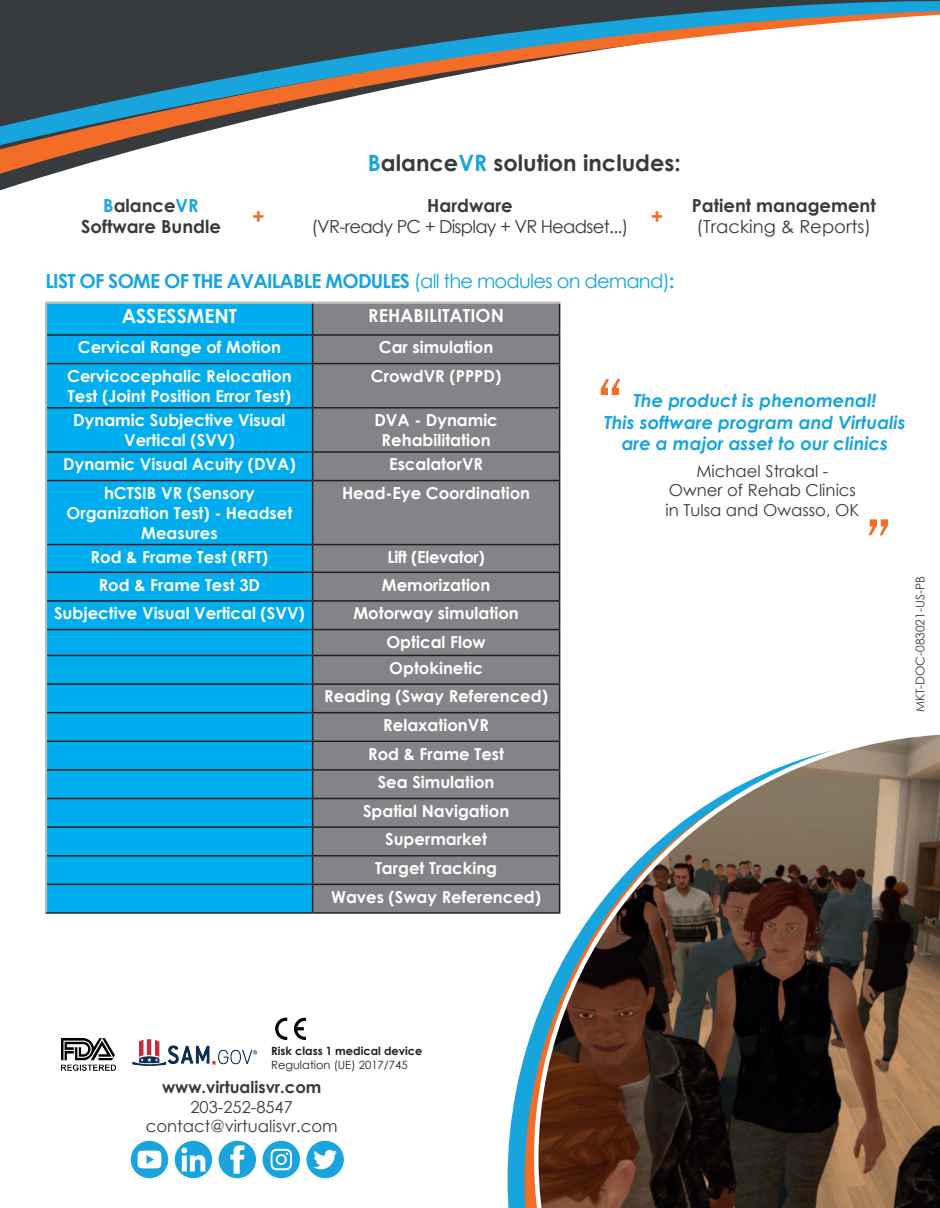
<style>
.page{position:relative;width:940px;height:1208px;background:#fff}
.page>*{position:absolute;margin:0;border:0;box-sizing:border-box;transform-origin:0 0}
.t1{font:75px "Franklin Gothic";color:#f36c28}
.t2{font:700 22.5px "Century Gothic";color:#373b3e}
.t3{font:700 21px "Century Gothic";color:#f36c28}
.t4{font:700 19.5px "Century Gothic";letter-spacing:-.04em;color:#18a5de}
.t5{font:700 19.5px "Century Gothic";color:#fff}
.t6{font:italic 700 18px/21.6px "Century Gothic";color:#18a5de;text-align:center}
.t7{font:700 18px/21.6px "Century Gothic";color:#373b3e;text-align:center}
.t8{font:18px "Century Gothic";letter-spacing:-.04em;color:#373b3e}
.t9{font:18px "Century Gothic";color:#373b3e}
.t10{font:700 18px "Century Gothic";color:#fff}
.t11{font:700 16.5px/28.7px "Century Gothic";color:#fff;text-align:center}
.t12{font:16.5px/19.8px "Century Gothic";color:#373b3f;text-align:center}
.t13{font:16.5px/18.3px "Century Gothic";color:#373b3e;text-align:center}
.t14{font:700 16.5px "Century Gothic";color:#373b3e}
.t15{font:700 16.5px "Century Gothic";letter-spacing:-.02em;color:#fff}
.t16{font:12px "Century Gothic";color:#373b3e}
.t17{font:700 11.4px "Century Gothic";color:#231f20}
.t18{font:11.4px "Century Gothic";color:#231f20}
.s1{color:#18a5de}
.s2{font-weight:400}
</style>
<div class="page">
<svg style="left:0;top:149px;width:139px;height:29px"></svg>
<svg style="left:0;top:0;width:940px;height:149px"></svg>
<div style="left:47px;top:304px;width:265px;height:608px;background:#00aeef"></div>
<div style="left:313px;top:304px;width:246px;height:608px;background:#828487"></div>
<hr style="left:312px;top:303px;width:1px;height:31px;background:#231f20">
<hr style="left:559px;top:303px;width:1px;height:31px;background:#231f20">
<hr style="left:47px;top:334px;width:266px;height:2px;background:#231f20">
<hr style="left:313px;top:334px;width:247px;height:2px;background:#231f20">
<svg style="left:312px;top:336px;width:1px;height:27px"></svg>
<svg style="left:559px;top:336px;width:1px;height:27px"></svg>
<hr style="left:47px;top:363px;width:266px;height:1px;background:#231f20">
<hr style="left:313px;top:363px;width:247px;height:1px;background:#231f20">
<hr style="left:312px;top:364px;width:1px;height:43px;background:#231f20">
<hr style="left:559px;top:364px;width:1px;height:43px;background:#231f20">
<hr style="left:47px;top:407px;width:266px;height:1px;background:#231f20">
<hr style="left:313px;top:407px;width:247px;height:1px;background:#231f20">
<hr style="left:312px;top:408px;width:1px;height:43px;background:#231f20">
<hr style="left:559px;top:408px;width:1px;height:43px;background:#231f20">
<hr style="left:47px;top:451px;width:266px;height:2px;background:#231f20">
<hr style="left:313px;top:451px;width:247px;height:2px;background:#231f20">
<svg style="left:312px;top:453px;width:1px;height:27px"></svg>
<svg style="left:559px;top:453px;width:1px;height:27px"></svg>
<hr style="left:47px;top:480px;width:266px;height:1px;background:#231f20">
<hr style="left:313px;top:480px;width:247px;height:1px;background:#231f20">
<hr style="left:312px;top:481px;width:1px;height:63px;background:#231f20">
<hr style="left:559px;top:481px;width:1px;height:63px;background:#231f20">
<hr style="left:47px;top:544px;width:266px;height:1px;background:#231f20">
<hr style="left:313px;top:544px;width:247px;height:1px;background:#231f20">
<hr style="left:47px;top:571px;width:266px;height:2px;background:#231f20">
<hr style="left:313px;top:571px;width:247px;height:2px;background:#231f20">
<hr style="left:47px;top:600px;width:266px;height:1px;background:#231f20">
<hr style="left:313px;top:600px;width:247px;height:1px;background:#231f20">
<hr style="left:47px;top:629px;width:266px;height:1px;background:#231f20">
<hr style="left:313px;top:629px;width:247px;height:1px;background:#231f20">
<hr style="left:47px;top:654px;width:266px;height:2px;background:#231f20">
<hr style="left:313px;top:654px;width:247px;height:2px;background:#231f20">
<hr style="left:47px;top:683px;width:266px;height:2px;background:#231f20">
<hr style="left:313px;top:683px;width:247px;height:2px;background:#231f20">
<hr style="left:47px;top:712px;width:266px;height:1px;background:#231f20">
<hr style="left:313px;top:712px;width:247px;height:1px;background:#231f20">
<hr style="left:47px;top:740px;width:266px;height:2px;background:#231f20">
<hr style="left:313px;top:740px;width:247px;height:2px;background:#231f20">
<hr style="left:47px;top:769px;width:266px;height:1px;background:#231f20">
<hr style="left:313px;top:769px;width:247px;height:1px;background:#231f20">
<hr style="left:47px;top:797px;width:266px;height:2px;background:#231f20">
<hr style="left:313px;top:797px;width:247px;height:2px;background:#231f20">
<hr style="left:47px;top:826px;width:266px;height:2px;background:#231f20">
<hr style="left:313px;top:826px;width:247px;height:2px;background:#231f20">
<hr style="left:47px;top:855px;width:266px;height:1px;background:#231f20">
<hr style="left:313px;top:855px;width:247px;height:1px;background:#231f20">
<hr style="left:47px;top:883px;width:266px;height:2px;background:#231f20">
<hr style="left:313px;top:883px;width:247px;height:2px;background:#231f20">
<svg style="left:312px;top:545px;width:1px;height:367px"></svg>
<svg style="left:559px;top:545px;width:1px;height:184px"></svg>
<hr style="left:46px;top:912px;width:267px;height:1px;background:#231f20">
<hr style="left:313px;top:912px;width:247px;height:1px;background:#231f20">
<hr style="left:46px;top:302px;width:267px;height:1px;background:#adb1b1">
<hr style="left:46px;top:303px;width:267px;height:1px;background:#adb1b1">
<hr style="left:45px;top:302px;width:1px;height:33px;background:#adb1b1">
<hr style="left:46px;top:303px;width:1px;height:32px;background:#adb1b1">
<hr style="left:313px;top:302px;width:247px;height:1px;background:#adb1b1">
<hr style="left:313px;top:303px;width:247px;height:1px;background:#adb1b1">
<svg style="left:45px;top:335px;width:2px;height:28px"></svg>
<hr style="left:45px;top:363px;width:1px;height:45px;background:#adb1b1">
<hr style="left:46px;top:363px;width:1px;height:45px;background:#adb1b1">
<hr style="left:45px;top:408px;width:1px;height:44px;background:#adb1b1">
<hr style="left:46px;top:408px;width:1px;height:44px;background:#adb1b1">
<svg style="left:45px;top:452px;width:2px;height:28px"></svg>
<hr style="left:45px;top:480px;width:1px;height:64px;background:#adb1b1">
<hr style="left:46px;top:480px;width:1px;height:64px;background:#adb1b1">
<svg style="left:45px;top:544px;width:2px;height:368px"></svg>
<svg style="left:507px;top:739px;width:27px;height:469px"></svg>
<svg style="left:524px;top:747px;width:10px;height:461px"></svg>
<svg style="left:534px;top:729px;width:406px;height:479px"></svg>
<img style="left:61px;top:1038px;width:55px;height:32px">
<img style="left:275px;top:1017px;width:32px;height:23px">
<img style="left:133px;top:1040px;width:123px;height:25px">
<svg style="left:262px;top:1140px;width:38px;height:38px"></svg>
<div style="left:219px;top:1140px;width:37px;height:38px;background:#1aa4de;border-radius:50%"></div>
<svg style="left:230px;top:1145px;width:14px;height:28px"></svg>
<svg style="left:175px;top:1140px;width:37px;height:38px"></svg>
<svg style="left:181px;top:1147px;width:24px;height:24px"></svg>
<div style="left:306px;top:1140px;width:38px;height:38px;background:#1aa4de;border-radius:50%"></div>
<svg style="left:313px;top:1149px;width:24px;height:20px"></svg>
<div style="left:131px;top:1140px;width:37px;height:38px;background:#1aa4de;border-radius:50%"></div>
<svg style="left:137px;top:1150px;width:24px;height:18px"></svg>
<h2 class="t2" style="left:368px;top:146px;width:314px"><span class="s1">B</span>alance<span class="s1">VR</span> solution includes:</h2>
<p class="t7" style="left:81px;top:193px;width:141px"><span class="s1">B</span>alance<span class="s1">VR<br></span>Software Bundle</p>
<p class="t7" style="left:427px;top:193px;width:87px">Hardware</p>
<p class="t3" style="left:252px;top:200px;width:14px">+</p>
<p class="t3" style="left:651px;top:200px;width:14px">+</p>
<p class="t8" style="left:311px;top:214px;width:319px">(VR-ready PC + Display + VR Headset...)</p>
<p class="t7" style="left:692px;top:193px;width:185px">Patient management</p>
<p class="t9" style="left:696px;top:214px;width:176px">(Tracking &amp; Reports)</p>
<p class="t4" style="left:46px;top:266px;width:630px">LIST OF SOME OF THE AVAILABLE MODULES <span class="s2">(all the modules on demand)</span>:</p>
<p class="t5" style="left:122px;top:301px;width:117px">ASSESSMENT</p>
<p class="t10" style="left:368px;top:302px;width:137px">REHABILITATION</p>
<p class="t11" style="left:78px;top:332px;width:204px">Cervical Range of Motion</p>
<p class="t11" style="left:379px;top:332px;width:116px">Car simulation</p>
<p class="t11" style="left:67px;top:365px;width:226px;line-height:19.8px;text-align:left">Cervicocephalic Relocation<br>Test (Joint Position Error Test)</p>
<p class="t11" style="left:371px;top:361px;width:132px">CrowdVR (PPPD)</p>
<p class="t11" style="left:73px;top:409px;width:214px;line-height:19.8px">Dynamic Subjective Visual<br>Vertical (SVV)</p>
<p class="t11" style="left:374px;top:409px;width:125px;line-height:19.8px">DVA - Dynamic<br>Rehabilitation</p>
<p class="t11" style="left:63px;top:449px;width:234px">Dynamic Visual Acuity (DVA)</p>
<p class="t11" style="left:389px;top:449px;width:96px">EscalatorVR</p>
<p class="t11" style="left:67px;top:482px;width:227px;line-height:19.8px">hCTSIB VR (Sensory<br>Organization Test) - Headset<br>Measures</p>
<p class="t11" style="left:342px;top:478px;width:190px">Head-Eye Coordination</p>
<p class="t11" style="left:91px;top:542px;width:179px">Rod &amp; Frame Test (RFT)</p>
<p class="t15" style="left:387px;top:544px;width:99px">Lift (Elevator)</p>
<p class="t11" style="left:99px;top:569px;width:163px">Rod &amp; Frame Test 3D</p>
<p class="t11" style="left:382px;top:569px;width:110px">Memorization</p>
<p class="t11" style="left:54px;top:598px;width:252px">Subjective Visual Vertical (SVV)</p>
<p class="t11" style="left:353px;top:598px;width:167px">Motorway simulation<br>Optical Flow</p>
<p class="t11" style="left:324px;top:652px;width:225px">Optokinetic<br>Reading (Sway Referenced)<br>RelaxationVR<br>Rod &amp; Frame Test<br>Sea Simulation<br>Spatial Navigation<br>Supermarket<br>Target Tracking<br>Waves (Sway Referenced)</p>
<h1 class="t1" style="left:595px;top:357px;width:32px">“</h1>
<p class="t6" style="left:604px;top:389px;width:303px">The product is phenomenal!<br>This software program and Virtualis are a major asset to our clinics</p>
<p class="t12" style="left:665px;top:460px;width:195px">Michael Strakal -<br>Owner of Rehab Clinics in Tulsa and Owasso, OK</p>
<h1 class="t1" style="left:863px;top:498px;width:32px">”</h1>
<p class="t16" style="left:911px;top:712px;width:137px;rotate:-90deg">MKT-DOC-083021-US-PB</p>
<p class="t17" style="left:271px;top:1042px;width:153px">Risk class 1 medical device</p>
<p class="t18" style="left:271px;top:1056px;width:138px">Regulation (UE) 2017/745</p>
<p class="t14" style="left:162px;top:1074px;width:161px">www.virtualisvr.com</p>
<p class="t13" style="left:146px;top:1098px;width:193px">203-252-8547 contact@virtualisvr.com</p>
</div>
